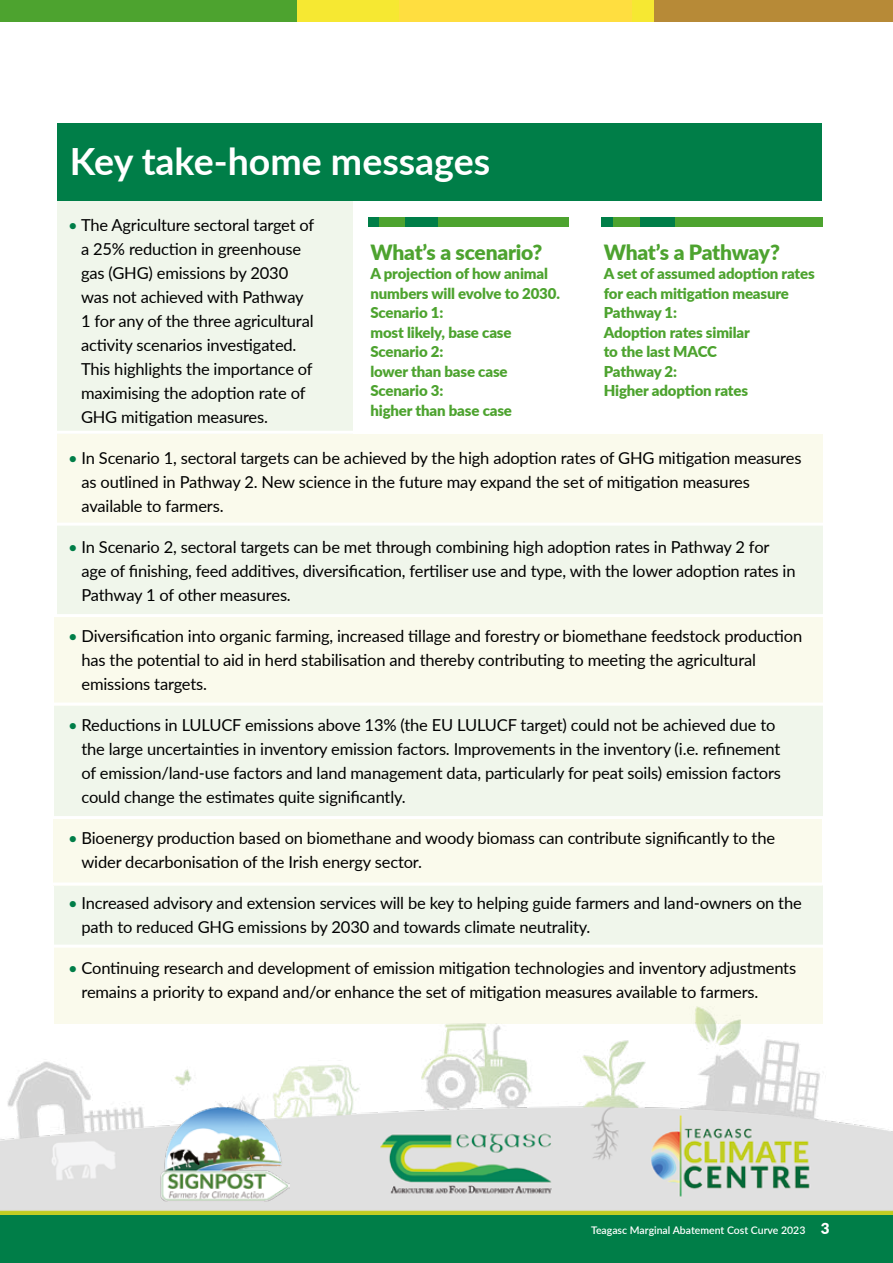
<style>
.page{position:relative;width:893px;height:1263px;background:#fff}
.page>*{position:absolute;margin:0;border:0;box-sizing:border-box;transform-origin:0 0}
.t1{font:700 37.5px "Lato";color:#fff}
.t2{font:900 21px "Lato";letter-spacing:-.015em;color:#4da32f}
.t3{font:16.5px/24px "Lato";letter-spacing:-.01em;color:#000}
.t4{font:900 15px/19.5px "Lato";letter-spacing:-.01em;color:#4da32f}
.t5{font:600 10.5px "Lato";color:#fff}
.s1{color:#007e48}
.s2{font-weight:900;font-size:15.15px}
</style>
<div class="page">
<div style="left:0;top:0;width:298px;height:22px;background:#4da32f"></div>
<div style="left:398px;top:0;width:234px;height:22px;background:#ffde40"></div>
<div style="left:297px;top:0;width:102px;height:22px;background:#f6e832"></div>
<div style="left:653px;top:0;width:240px;height:22px;background:#b78a37"></div>
<div style="left:632px;top:0;width:22px;height:22px;background:#f6e832"></div>
<div style="left:57px;top:123px;width:765px;height:78px;background:#007e48"></div>
<div style="left:54px;top:946px;width:768px;height:78px;background:#fafaec"></div>
<img style="left:0;top:963px;width:893px;height:252px">
<div style="left:57px;top:434px;width:765px;height:89px;background:#fafaec"></div>
<div style="left:54px;top:885px;width:768px;height:61px;background:#f0f6eb"></div>
<div style="left:53px;top:817px;width:768px;height:68px;background:#fafaec"></div>
<div style="left:54px;top:705px;width:768px;height:114px;background:#f0f6eb"></div>
<div style="left:54px;top:615px;width:768px;height:90px;background:#fafaec"></div>
<div style="left:57px;top:526px;width:765px;height:89px;background:#f0f6eb"></div>
<div style="left:57px;top:201px;width:296px;height:233px;background:#f0f6eb"></div>
<div style="left:0;top:1215px;width:893px;height:48px;background:#007e48"></div>
<div style="left:368px;top:217px;width:12px;height:10px;background:#007e48"></div>
<div style="left:404px;top:217px;width:34px;height:10px;background:#007e48"></div>
<div style="left:380px;top:217px;width:25px;height:10px;background:#4da32f"></div>
<div style="left:438px;top:217px;width:131px;height:10px;background:#4da32f"></div>
<div style="left:601px;top:217px;width:13px;height:10px;background:#007e48"></div>
<div style="left:639px;top:217px;width:36px;height:10px;background:#007e48"></div>
<div style="left:613px;top:217px;width:27px;height:10px;background:#4da32f"></div>
<div style="left:675px;top:217px;width:147px;height:10px;background:#4da32f"></div>
<hr style="left:41px;top:431px;width:766px;height:3px;background:#fff">
<hr style="left:41px;top:614px;width:852px;height:3px;background:#fff">
<hr style="left:41px;top:702px;width:852px;height:3px;background:#fff">
<hr style="left:41px;top:816px;width:852px;height:3px;background:#fff">
<hr style="left:41px;top:882px;width:852px;height:3px;background:#fff">
<hr style="left:41px;top:945px;width:852px;height:3px;background:#fff">
<img style="left:158px;top:1107px;width:132px;height:94px">
<h1 class="t1" style="left:70px;top:133px;width:422px">Key take-home messages</h1>
<p class="t3" style="left:81px;top:212px;width:235px;text-indent:-13px"><span class="s1">•</span> The Agriculture sectoral target of a 25% reduction in greenhouse gas (GHG) emissions by 2030 was not achieved with Pathway<br>1 for any of the three agricultural activity scenarios investigated.<br>This highlights the importance of maximising the adoption rate of<br>GHG mitigation measures.</p>
<p class="t3" style="left:81px;top:445px;width:721px;text-indent:-13px"><span class="s1">•</span> In Scenario 1, sectoral targets can be achieved by the high adoption rates of GHG mitigation measures as outlined in Pathway 2. New science in the future may expand the set of mitigation measures available to farmers.</p>
<p class="t3" style="left:81px;top:534px;width:716px;text-indent:-13px"><span class="s1">•</span> In Scenario 2, sectoral targets can be met through combining high adoption rates in Pathway 2 for age of finishing, feed additives, diversification, fertiliser use and type, with the lower adoption rates in<br>Pathway 1 of other measures.</p>
<p class="t3" style="left:81px;top:623px;width:722px;text-indent:-13px"><span class="s1">•</span> Diversification into organic farming, increased tillage and forestry or biomethane feedstock production has the potential to aid in herd stabilisation and thereby contributing to meeting the agricultural emissions targets.</p>
<p class="t3" style="left:81px;top:712px;width:701px;text-indent:-13px"><span class="s1">•</span> Reductions in LULUCF emissions above 13% (the EU LULUCF target) could not be achieved due to the large uncertainties in inventory emission factors. Improvements in the inventory (i.e. refinement of emission/land-use factors and land management data, particularly for peat soils) emission factors could change the estimates quite significantly.</p>
<p class="t3" style="left:81px;top:825px;width:695px;text-indent:-13px"><span class="s1">•</span> Bioenergy production based on biomethane and woody biomass can contribute significantly to the wider decarbonisation of the Irish energy sector.</p>
<p class="t3" style="left:81px;top:890px;width:722px;text-indent:-13px"><span class="s1">•</span> Increased advisory and extension services will be key to helping guide farmers and land-owners on the path to reduced GHG emissions by 2030 and towards climate neutrality.</p>
<p class="t3" style="left:81px;top:955px;width:716px;text-indent:-13px"><span class="s1">•</span> Continuing research and development of emission mitigation technologies and inventory adjustments remains a priority to expand and/or enhance the set of mitigation measures available to farmers.</p>
<h2 class="t2" style="left:370px;top:236px;width:174px">What’s a scenario?</h2>
<p class="t4" style="left:370px;top:263px;width:191px">A projection of how animal numbers will evolve to 2030.<br>Scenario 1:</p>
<p class="t4" style="left:370px;top:322px;width:143px">most likely, base case<br>Scenario 2:</p>
<p class="t4" style="left:370px;top:361px;width:139px">lower than base case<br>Scenario 3:</p>
<p class="t4" style="left:370px;top:400px;width:143px">higher than base case</p>
<h2 class="t2" style="left:604px;top:236px;width:178px">What’s a Pathway?</h2>
<p class="t4" style="left:604px;top:263px;width:212px">A set of assumed adoption rates for each mitigation measure<br>Pathway 1:</p>
<p class="t4" style="left:604px;top:322px;width:148px">Adoption rates similar to the last MACC<br>Pathway 2:</p>
<p class="t4" style="left:604px;top:380px;width:146px">Higher adoption rates</p>
<p class="t5" style="left:591px;top:1222px;width:240px">Teagasc Marginal Abatement Cost Curve 2023 <span class="s2">3</span></p>
</div>
